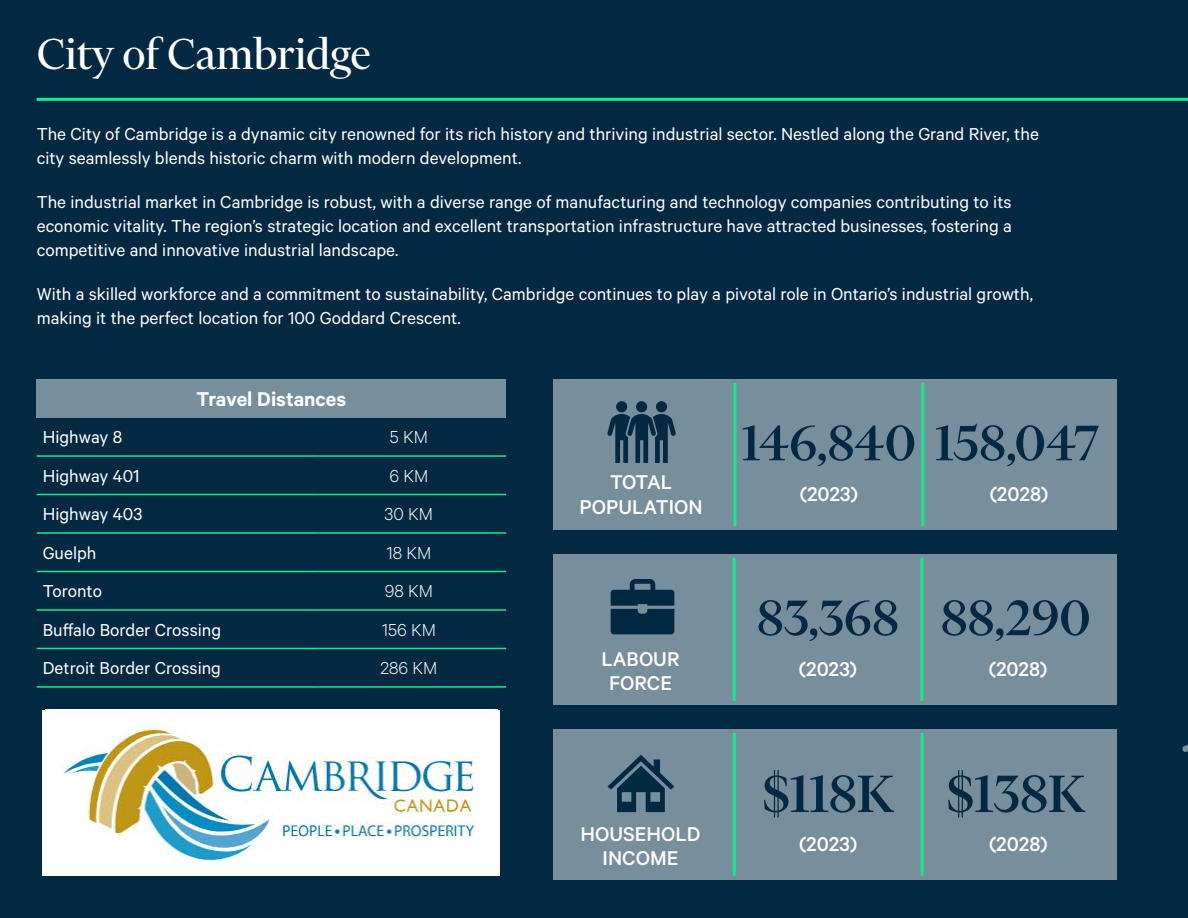
<style>
.page{position:relative;width:1188px;height:918px;background:#032842}
.page>*{position:absolute;margin:0;border:0;box-sizing:border-box;transform-origin:0 0}
.t1{font:500 60px "Financier Display";color:#032842}
.t2{font:500 57px "Financier Display";color:#032842}
.t3{font:49.5px "Financier Display";color:#fff}
.t4{font:500 22.5px/24.8px "Calibre";color:#fff;text-align:center}
.t5{font:600 22.5px "Calibre";color:#fff}
.t6{font:19.5px/24px "Calibre";color:#fff}
.t7{font:300 19.5px "Calibre";color:#fff}
</style>
<div class="page">
<hr style="left:37px;top:98px;width:1151px;height:3px;background:#17e88f">
<div style="left:37px;top:379px;width:469px;height:39px;background:#778f9c"></div>
<hr style="left:37px;top:494px;width:281px;height:1px;background:#17e88f">
<hr style="left:318px;top:494px;width:188px;height:1px;background:#17e88f">
<hr style="left:37px;top:532px;width:281px;height:2px;background:#17e88f">
<hr style="left:318px;top:532px;width:188px;height:2px;background:#17e88f">
<hr style="left:37px;top:571px;width:281px;height:1px;background:#17e88f">
<hr style="left:318px;top:571px;width:188px;height:1px;background:#17e88f">
<hr style="left:37px;top:609px;width:281px;height:2px;background:#17e88f">
<hr style="left:318px;top:609px;width:188px;height:2px;background:#17e88f">
<hr style="left:37px;top:648px;width:281px;height:1px;background:#17e88f">
<hr style="left:318px;top:648px;width:188px;height:1px;background:#17e88f">
<hr style="left:37px;top:686px;width:281px;height:2px;background:#17e88f">
<hr style="left:318px;top:686px;width:188px;height:2px;background:#17e88f">
<hr style="left:37px;top:455px;width:281px;height:2px;background:#17e88f">
<hr style="left:318px;top:455px;width:188px;height:2px;background:#17e88f">
<div style="left:553px;top:379px;width:563px;height:151px;background:#778f9c"></div>
<div style="left:656px;top:401px;width:11px;height:11px;background:#032842;border-radius:50%"></div>
<div style="left:616px;top:401px;width:11px;height:11px;background:#032842;border-radius:50%"></div>
<div style="left:636px;top:401px;width:11px;height:11px;background:#032842;border-radius:50%"></div>
<svg style="left:607px;top:414px;width:69px;height:49px"></svg>
<hr style="left:734px;top:383px;width:3px;height:143px;background:#17e88f">
<div style="left:553px;top:554px;width:563px;height:151px;background:#778f9c"></div>
<svg style="left:611px;top:579px;width:63px;height:55px"></svg>
<div style="left:553px;top:729px;width:563px;height:151px;background:#778f9c"></div>
<svg style="left:607px;top:755px;width:67px;height:57px"></svg>
<hr style="left:921px;top:383px;width:3px;height:143px;background:#17e88f">
<hr style="left:733px;top:558px;width:3px;height:143px;background:#17e88f">
<hr style="left:920px;top:558px;width:3px;height:143px;background:#17e88f">
<hr style="left:733px;top:733px;width:3px;height:143px;background:#17e88f">
<hr style="left:921px;top:733px;width:3px;height:143px;background:#17e88f">
<img style="left:45px;top:710px;width:452px;height:166px">
<svg style="left:1177px;top:97px;width:11px;height:655px"></svg>
<h3 class="t3" style="left:37px;top:28px;width:335px">City of Cambridge</h3>
<p class="t6" style="left:37px;top:121px;width:1004px">The City of Cambridge is a dynamic city renowned for its rich history and thriving industrial sector. Nestled along the Grand River, the city seamlessly blends historic charm with modern development.</p>
<p class="t6" style="left:37px;top:189px;width:977px;text-align:justify">The industrial market in Cambridge is robust, with a diverse range of manufacturing and technology companies contributing to its economic vitality. The region’s strategic location and excellent transportation infrastructure have attracted businesses, fostering a competitive and innovative industrial landscape.</p>
<p class="t6" style="left:37px;top:282px;width:998px">With a skilled workforce and a commitment to sustainability, Cambridge continues to play a pivotal role in Ontario’s industrial growth, making it the perfect location for 100 Goddard Crescent.</p>
<p class="t5" style="left:196px;top:385px;width:151px">Travel Distances</p>
<p class="t6" style="left:43px;top:424px;width:81px">Highway 8</p>
<p class="t7" style="left:390px;top:426px;width:40px">5 KM</p>
<p class="t6" style="left:43px;top:463px;width:98px">Highway 401</p>
<p class="t7" style="left:389px;top:464px;width:40px">6 KM</p>
<p class="t6" style="left:43px;top:501px;width:101px">Highway 403</p>
<p class="t7" style="left:385px;top:503px;width:50px">30 KM</p>
<p class="t6" style="left:43px;top:540px;width:55px">Guelph</p>
<p class="t7" style="left:386px;top:541px;width:46px">18 KM</p>
<p class="t6" style="left:43px;top:578px;width:61px">Toronto</p>
<p class="t7" style="left:385px;top:580px;width:50px">98 KM</p>
<p class="t6" style="left:43px;top:617px;width:180px">Buffalo Border Crossing</p>
<p class="t7" style="left:382px;top:618px;width:56px">156 KM</p>
<p class="t6" style="left:43px;top:655px;width:180px">Detroit Border Crossing</p>
<p class="t7" style="left:380px;top:657px;width:58px">286 KM</p>
<p class="t4" style="left:580px;top:469px;width:125px">TOTAL<br>POPULATION</p>
<p class="t4" style="left:601px;top:646px;width:80px">LABOUR<br>FORCE</p>
<p class="t4" style="left:580px;top:821px;width:122px">HOUSEHOLD<br>INCOME</p>
<h2 class="t2" style="left:742px;top:413px;width:359px">146,840 158,047</h2>
<p class="t4" style="left:800px;top:481px;width:60px">(2023)</p>
<p class="t4" style="left:990px;top:481px;width:60px">(2028)</p>
<h2 class="t2" style="left:757px;top:588px;width:144px">83,368</h2>
<p class="t4" style="left:799px;top:656px;width:60px">(2023)</p>
<h1 class="t1" style="left:763px;top:762px;width:133px">$118K</h1>
<p class="t4" style="left:799px;top:831px;width:60px">(2023)</p>
<h2 class="t2" style="left:941px;top:588px;width:151px">88,290</h2>
<p class="t4" style="left:989px;top:656px;width:60px">(2028)</p>
<h1 class="t1" style="left:947px;top:762px;width:140px">$138K</h1>
<p class="t4" style="left:989px;top:831px;width:60px">(2028)</p>
</div>
